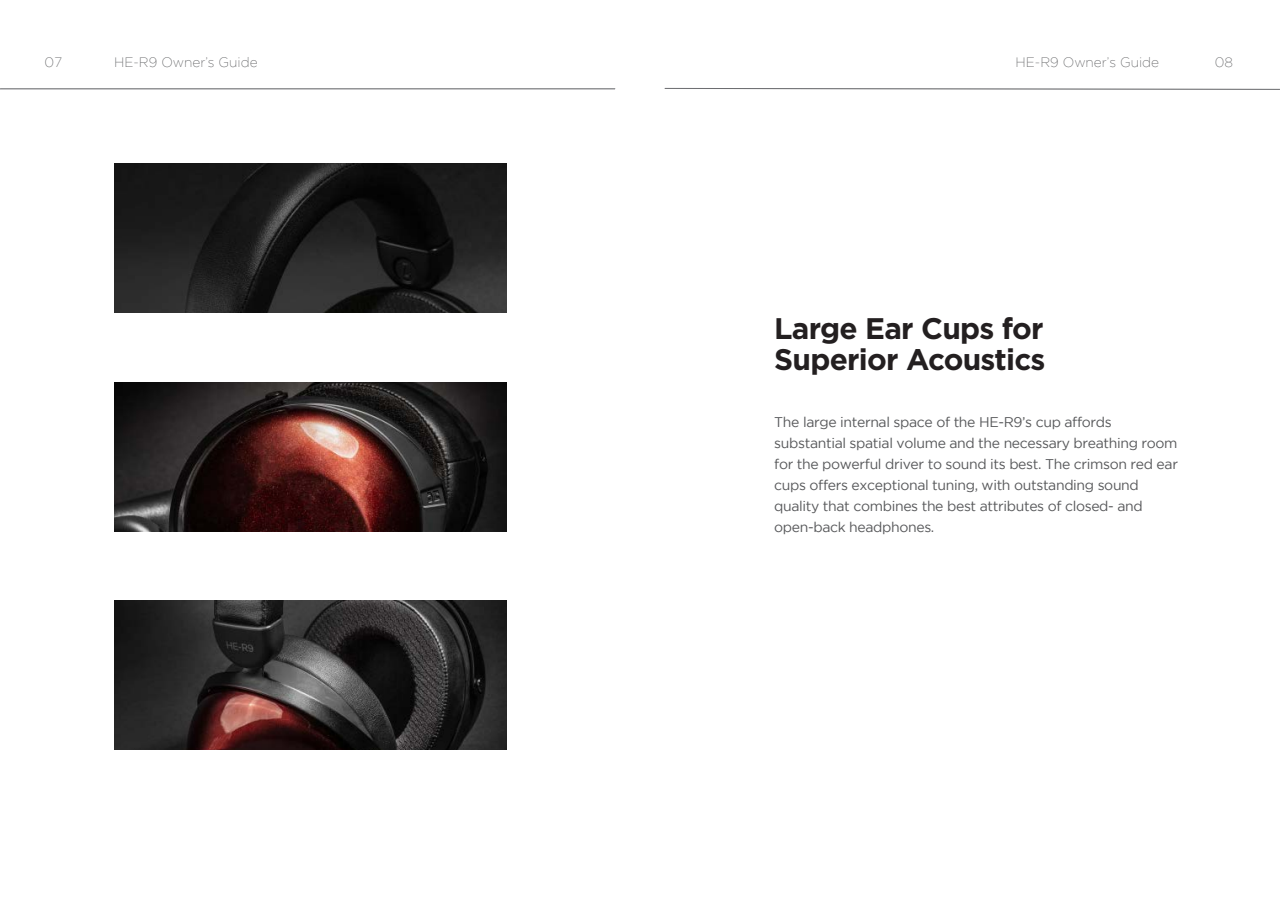
<style>
.page{position:relative;width:1280px;height:903px;background:#fff}
.page>*{position:absolute;margin:0;border:0;box-sizing:border-box;transform-origin:0 0}
.t1{font:700 29.75px/31.5px "Gotham";letter-spacing:-.025em;color:#231f20}
.t2{font:14px/21px "Gotham";letter-spacing:-.025em;color:#57585a}
.t3{font:200 13.65px "Gotham";color:#57585a}
</style>
<div class="page">
<svg style="left:664px;top:88px;width:616px;height:2px"></svg>
<hr style="left:0;top:89px;width:615px;height:1px;background:#6c6d70">
<img style="left:114px;top:382px;width:393px;height:149px">
<img style="left:114px;top:164px;width:393px;height:148px">
<img style="left:114px;top:601px;width:393px;height:148px">
<p class="t3" style="left:45px;top:55px;width:19px">07</p>
<p class="t3" style="left:114px;top:55px;width:145px">HE-R9 Owner’s Guide</p>
<p class="t3" style="left:1015px;top:55px;width:145px">HE-R9 Owner’s Guide</p>
<p class="t3" style="left:1215px;top:55px;width:20px">08</p>
<h1 class="t1" style="left:774px;top:312px;width:273px">Large Ear Cups for<br>Superior Acoustics</h1>
<p class="t2" style="left:774px;top:411px;width:405px">The large internal space of the HE-R9’s cup affords substantial spatial volume and the necessary breathing room for the powerful driver to sound its best. The crimson red ear cups offers exceptional tuning, with outstanding sound quality that combines the best attributes of closed- and open-back headphones.</p>
</div>
